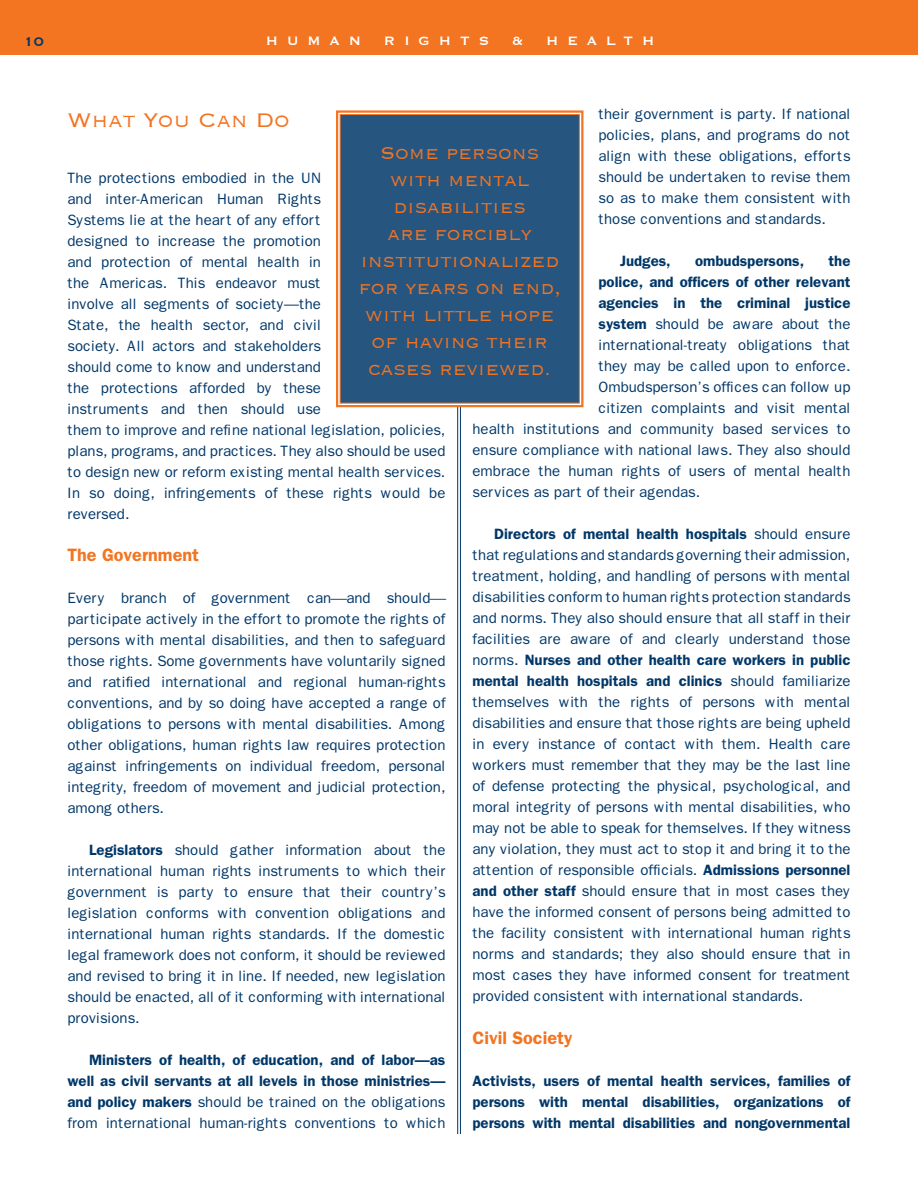
<style>
.page{position:relative;width:918px;height:1188px;background:#fff}
.page>*{position:absolute;margin:0;border:0;box-sizing:border-box;transform-origin:0 0}
.t1{font:300 25.5px "Copperplate";color:#f37421}
.t2{font:300 22.5px/27px "Copperplate";color:#f37421;text-align:center}
.t3{font:600 18px "Franklin Gothic";color:#f37421}
.t4{font:16.5px "Copperplate";color:#003768}
.t5{font:15.75px "Copperplate";color:#fff}
.t6{font:15px/21px "Franklin Gothic";color:#003768;text-align:justify}
.t7{font:600 15px/21px "Franklin Gothic";color:#003768;text-align:justify}
.s1{font-weight:600}
.s2{font-weight:400}
</style>
<div class="page">
<div style="left:0;top:0;width:918px;height:55px;background:#f37421"></div>
<hr style="left:460px;top:406px;width:1px;height:728px;background:#003768">
<hr style="left:457px;top:406px;width:1px;height:728px;background:#003768">
<svg style="left:336px;top:110px;width:248px;height:298px"></svg>
<div style="left:339px;top:114px;width:241px;height:290px;background:#26557f"></div>
<p class="t4" style="left:24px;top:31px;width:22px">10</p>
<p class="t5" style="left:266px;top:31px;width:60px">Human</p>
<p class="t5" style="left:384px;top:31px;width:38px">R ight</p>
<p class="t5" style="left:479px;top:31px;width:12px">s</p>
<p class="t5" style="left:512px;top:31px;width:13px">&amp;</p>
<p class="t5" style="left:546px;top:31px;width:40px">H ealth</p>
<p class="t6" style="left:599px;top:104px;width:254px">their government is party. If national policies, plans, and programs do not align with these obligations, efforts should be undertaken to revise them so as to make them consistent with those conventions and standards.</p>
<p class="t7" style="left:620px;top:251px;width:52px">Judges,</p>
<p class="t7" style="left:695px;top:251px;width:111px">ombudspersons,</p>
<p class="t7" style="left:829px;top:251px;width:23px">the</p>
<p class="t7" style="left:599px;top:272px;width:253px">police, and officers of other relevant</p>
<p class="t7" style="left:599px;top:293px;width:254px">agencies in the criminal justice</p>
<p class="t6" style="left:599px;top:314px;width:253px"><span class="s1">system</span> should be aware about the</p>
<p class="t6" style="left:599px;top:335px;width:254px">international-treaty obligations that</p>
<p class="t6" style="left:599px;top:356px;width:254px">they may be called upon to enforce.</p>
<p class="t6" style="left:599px;top:377px;width:254px">Ombudsperson’s offices can follow up</p>
<p class="t6" style="left:599px;top:398px;width:254px">citizen complaints and visit mental</p>
<p class="t6" style="left:473px;top:419px;width:380px">health institutions and community based services to</p>
<p class="t6" style="left:473px;top:440px;width:379px">ensure compliance with national laws. They also should</p>
<p class="t6" style="left:473px;top:461px;width:379px">embrace the human rights of users of mental health</p>
<p class="t6" style="left:473px;top:482px;width:229px">services as part of their agendas.</p>
<p class="t6" style="left:473px;top:524px;width:380px;text-indent:22px"><span class="s1">Directors of mental health hospitals</span> should ensure that regulations and standards governing their admission, treatment, holding, and handling of persons with mental disabilities conform to human rights protection standards and norms. They also should ensure that all staff in their facilities are aware of and clearly understand those norms. <span class="s1">Nurses and other health care workers in public mental health hospitals and clinics</span> should familiarize themselves with the rights of persons with mental disabilities and ensure that those rights are being upheld in every instance of contact with them. Health care workers must remember that they may be the last line of defense protecting the physical, psychological, and moral integrity of persons with mental disabilities, who may not be able to speak for themselves. If they witness any violation, they must act to stop it and bring it to the attention of responsible officials. <span class="s1">Admissions personnel and other staff</span> should ensure that in most cases they have the informed consent of persons being admitted to the facility consistent with international human rights norms and standards; they also should ensure that in most cases they have informed consent for treatment provided consistent with international standards.</p>
<p class="t3" style="left:472px;top:1027px;width:102px">Civil Society</p>
<p class="t7" style="left:472px;top:1071px;width:380px">Activists, users of mental health services, families of persons with mental disabilities, organizations of persons with mental disabilities and nongovernmental</p>
<h1 class="t1" style="left:68px;top:104px;width:224px">What You Can Do</h1>
<h2 class="t2" style="left:358px;top:138px;width:204px">Some persons with mental disabilities<br>are forcibly institutionalized for years on end, with little hope of having their cases reviewed.</h2>
<p class="t6" style="left:68px;top:167px;width:380px;text-align:left">The protections embodied in the UN<br>and inter-American Human Rights<br>Systems lie at the heart of any effort<br>designed to increase the promotion<br>and protection of mental health in<br>the Americas. This endeavor must<br>involve all segments of society—the<br>State, the health sector, and civil<br>society. All actors and stakeholders<br>should come to know and understand<br>the protections afforded by these<br>instruments and then should use<br>them to improve and refine national legislation, policies, plans, programs, and practices. They also should be used to design new or reform existing mental health services.<br>In so doing, infringements of these rights would be reversed.</p>
<p class="t3" style="left:68px;top:545px;width:133px">The Government</p>
<p class="t6" style="left:68px;top:588px;width:380px;text-align:left">Every branch of government can and should participate actively in the effort to promote the rights of persons with mental disabilities, and then to safeguard those rights. Some governments have voluntarily signed and ratified international and regional human-rights conventions, and by so doing have accepted a range of obligations to persons with mental disabilities. Among other obligations, human rights law requires protection against infringements on individual freedom, personal integrity, freedom of movement and judicial protection, among others.</p>
<p class="t6" style="left:68px;top:840px;width:380px;text-indent:22px"><span class="s1">Legislators</span> should gather information about the international human rights instruments to which their government is party to ensure that their country’s legislation conforms with convention obligations and international human rights standards. If the domestic legal framework does not conform, it should be reviewed and revised to bring it in line. If needed, new legislation should be enacted, all of it conforming with international provisions.</p>
<p class="t7" style="left:68px;top:1050px;width:379px;text-indent:22px">Ministers of health, of education, and of labor—as well as civil servants at all levels in those ministries— and policy makers <span class="s2">should be trained on the obligations from international human-rights conventions to which</span></p>
</div>
